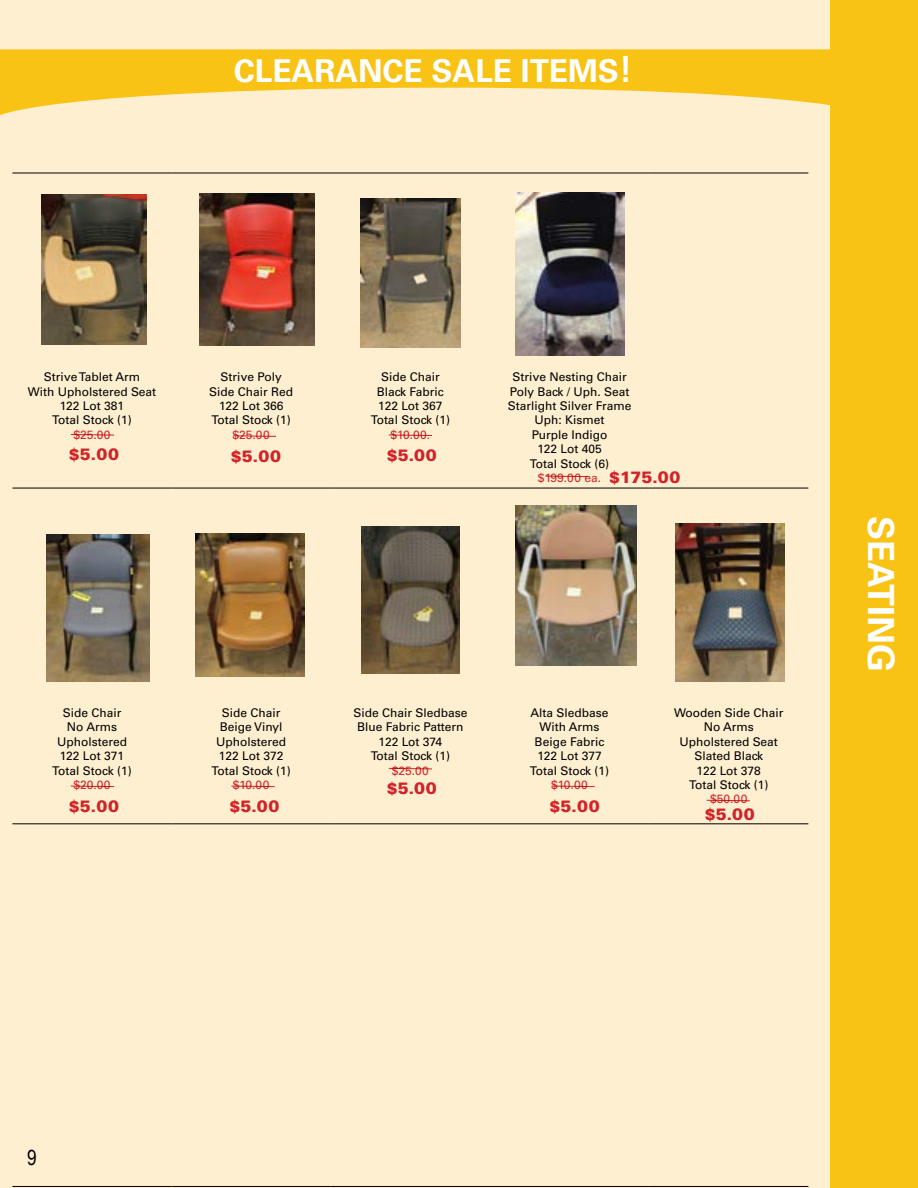
<style>
.page{position:relative;width:918px;height:1188px;background:#fff}
.page>*{position:absolute;margin:0;border:0;box-sizing:border-box;transform-origin:0 0}
.t1{font:700 36px "Univers LT Std";color:#fff}
.t2{font:700 31.5px "Univers LT Std";color:#fff}
.t3{font:21px "Univers LT Std";color:#000}
.t4{font:21px "Arial Narrow";color:#000}
.t5{font:900 16.5px "Univers LT Std";letter-spacing:.04em;color:#d2232a}
.t6{font:12px/14.4px "Univers LT Std";color:#000;text-align:center}
.t7{font:12px "Univers LT Std";color:#d2232a}
.s1{font-size:36px}
</style>
<div class="page">
<div style="left:0;top:0;width:831px;height:1188px;background:#feefd0"></div>
<svg style="left:0;top:49px;width:831px;height:127px;background:#fbde8d"></svg>
<div style="left:831px;top:0;width:87px;height:1188px;background:#f9c315"></div>
<hr style="left:12px;top:488px;width:160px;height:1px;background:#000">
<hr style="left:172px;top:488px;width:159px;height:1px;background:#000">
<hr style="left:331px;top:488px;width:159px;height:1px;background:#000">
<hr style="left:490px;top:488px;width:159px;height:1px;background:#000">
<hr style="left:649px;top:488px;width:159px;height:1px;background:#000">
<hr style="left:12px;top:824px;width:160px;height:1px;background:#000">
<hr style="left:172px;top:824px;width:159px;height:1px;background:#000">
<hr style="left:331px;top:824px;width:159px;height:1px;background:#000">
<hr style="left:490px;top:824px;width:159px;height:1px;background:#000">
<hr style="left:649px;top:824px;width:159px;height:1px;background:#000">
<hr style="left:12px;top:1186px;width:160px;height:1px;background:#000">
<hr style="left:172px;top:1186px;width:159px;height:1px;background:#000">
<hr style="left:331px;top:1186px;width:159px;height:1px;background:#000">
<hr style="left:490px;top:1186px;width:159px;height:1px;background:#000">
<hr style="left:649px;top:1186px;width:159px;height:1px;background:#000">
<hr style="left:12px;top:173px;width:160px;height:1px;background:#000">
<hr style="left:172px;top:173px;width:159px;height:1px;background:#000">
<hr style="left:331px;top:173px;width:159px;height:1px;background:#000">
<hr style="left:490px;top:173px;width:159px;height:1px;background:#000">
<hr style="left:649px;top:173px;width:159px;height:1px;background:#000">
<img style="left:41px;top:195px;width:106px;height:150px">
<img style="left:200px;top:193px;width:115px;height:152px">
<img style="left:361px;top:198px;width:99px;height:149px">
<img style="left:47px;top:534px;width:102px;height:147px">
<img style="left:196px;top:534px;width:109px;height:142px">
<img style="left:362px;top:527px;width:97px;height:146px">
<img style="left:676px;top:524px;width:109px;height:157px">
<img style="left:516px;top:506px;width:120px;height:160px">
<svg style="left:70px;top:434px;width:45px;height:2px"></svg>
<svg style="left:70px;top:785px;width:45px;height:2px"></svg>
<svg style="left:232px;top:435px;width:45px;height:2px"></svg>
<svg style="left:231px;top:785px;width:44px;height:2px"></svg>
<svg style="left:388px;top:768px;width:45px;height:2px"></svg>
<svg style="left:551px;top:785px;width:45px;height:2px"></svg>
<svg style="left:706px;top:800px;width:45px;height:2px"></svg>
<svg style="left:388px;top:434px;width:45px;height:2px"></svg>
<svg style="left:545px;top:475px;width:44px;height:2px"></svg>
<img style="left:515px;top:192px;width:110px;height:164px">
<h2 class="t2" style="left:234px;top:52px;width:401px">CLEARANCE SALE ITEMS<span class="s1">!</span></h2>
<p class="t6" style="left:28px;top:370px;width:130px">Strive Tablet Arm<br>With Upholstered Seat<br>122 Lot 381<br>Total Stock (1)</p>
<p class="t7" style="left:73px;top:427px;width:39px">$25.00</p>
<h3 class="t5" style="left:69px;top:444px;width:52px">$5.00</h3>
<p class="t6" style="left:209px;top:370px;width:85px">Strive Poly<br>Side Chair Red<br>122 Lot 366<br>Total Stock (1)</p>
<p class="t7" style="left:233px;top:427px;width:39px">$25.00</p>
<h3 class="t5" style="left:231px;top:445px;width:52px">$5.00</h3>
<p class="t6" style="left:371px;top:370px;width:81px">Side Chair<br>Black Fabric<br>122 Lot 367<br>Total Stock (1)</p>
<p class="t7" style="left:390px;top:427px;width:41px">$10.00.</p>
<h3 class="t5" style="left:387px;top:444px;width:52px">$5.00</h3>
<p class="t6" style="left:508px;top:370px;width:125px">Strive Nesting Chair<br>Poly Back / Uph. Seat<br>Starlight Silver Frame<br>Uph: Kismet<br>Purple Indigo<br>122 Lot 405<br>Total Stock (6)</p>
<p class="t7" style="left:538px;top:471px;width:65px">$199.00 ea.</p>
<h3 class="t5" style="left:609px;top:467px;width:73px">$175.00</h3>
<p class="t6" style="left:52px;top:706px;width:81px">Side Chair<br>No Arms<br>Upholstered<br>122 Lot 371<br>Total Stock (1)</p>
<p class="t7" style="left:73px;top:778px;width:39px">$20.00</p>
<h3 class="t5" style="left:69px;top:796px;width:52px">$5.00</h3>
<p class="t6" style="left:212px;top:706px;width:81px">Side Chair<br>Beige Vinyl<br>Upholstered<br>122 Lot 372<br>Total Stock (1)</p>
<p class="t7" style="left:233px;top:778px;width:38px">$10.00</p>
<h3 class="t5" style="left:229px;top:796px;width:52px">$5.00</h3>
<p class="t6" style="left:353px;top:706px;width:116px">Side Chair Sledbase<br>Blue Fabric Pattern<br>122 Lot 374<br>Total Stock (1)</p>
<p class="t7" style="left:392px;top:763px;width:39px">$25.00</p>
<h3 class="t5" style="left:387px;top:778px;width:52px">$5.00</h3>
<p class="t6" style="left:530px;top:706px;width:81px">Alta Sledbase<br>With Arms<br>Beige Fabric<br>122 Lot 377<br>Total Stock (1)</p>
<p class="t7" style="left:551px;top:778px;width:38px">$10.00</p>
<h3 class="t5" style="left:550px;top:796px;width:52px">$5.00</h3>
<p class="t6" style="left:674px;top:706px;width:111px">Wooden Side Chair<br>No Arms<br>Upholstered Seat<br>Slated Black<br>122 Lot 378<br>Total Stock (1)</p>
<p class="t7" style="left:710px;top:792px;width:39px">$50.00</p>
<h3 class="t5" style="left:705px;top:804px;width:52px">$5.00</h3>
<h1 class="t1" style="left:902px;top:516px;width:158px;rotate:90deg">SEATING</h1>
<h3 class="t3" style="left:27px;top:1133px;width:13px">5</h3>
<h3 class="t4" style="left:27px;top:1142px;width:11px">9</h3>
</div>
